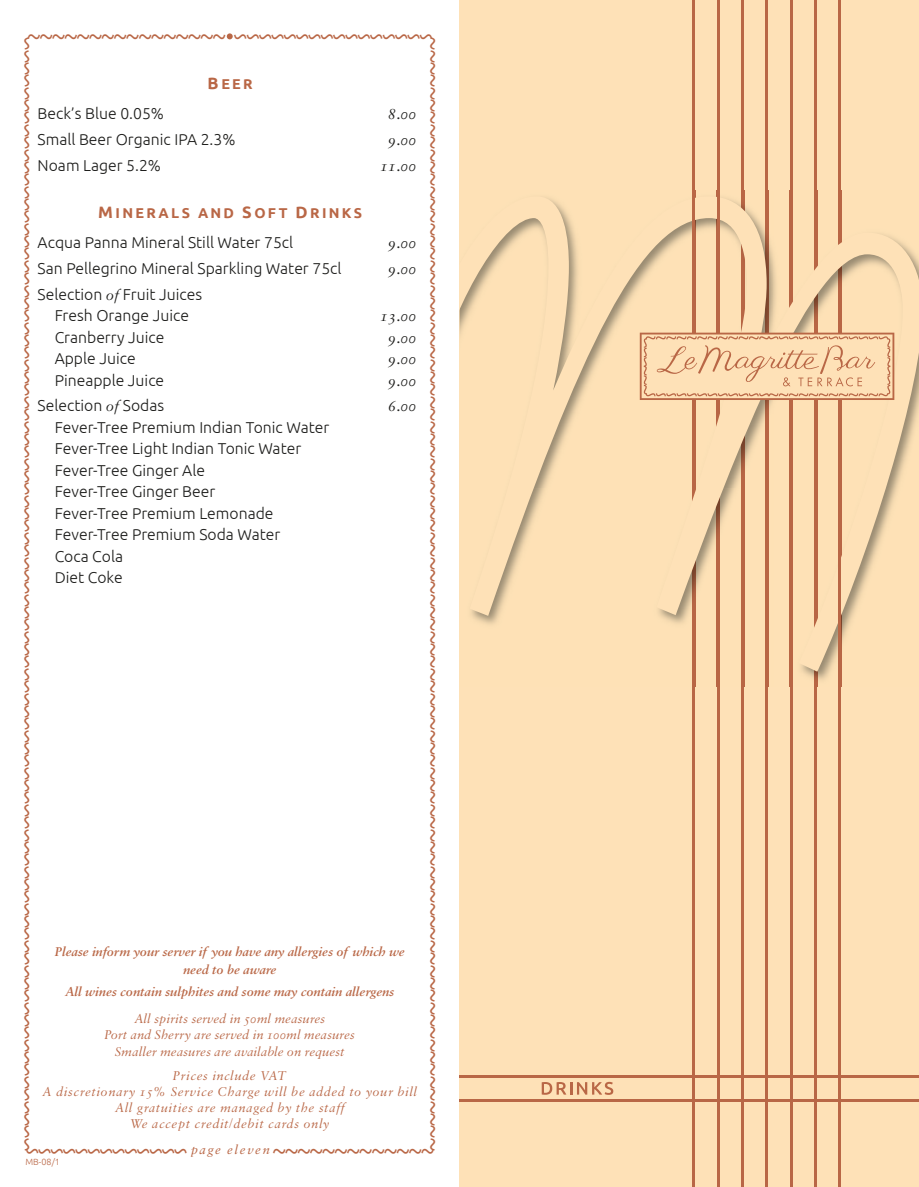
<style>
.page{position:relative;width:919px;height:1187px;background:#fff}
.page>*{position:absolute;margin:0;border:0;box-sizing:border-box;transform-origin:0 0}
.t1{font:300 26.4px "Ubuntu";color:#b96746}
.t2{font:italic 16.5px "Sabon MT Pro";color:#1d1d1b}
.t3{font:300 15.75px/21.5px "Ubuntu";color:#1d1d1b;text-align:center}
.t4{font:700 14.25px "Ubuntu";letter-spacing:.16em;color:#b96746}
.t5{font:italic 13.5px/16.2px "Sabon MT Pro";letter-spacing:.04em;color:#b96746;text-align:center}
.t6{font:italic 600 13.5px/17.2px "Sabon MT Pro";color:#b96746;text-align:center}
.t7{font:italic 13.5px/16.2px "Sabon MT Pro";color:#b96746;text-align:center}
.t8{font:italic 12.75px "Sabon LT Pro";letter-spacing:.12em;color:#b96746}
.t9{font:300 9px "Ubuntu";color:#b96746}
.s1{font-size:16.5px}
.s2{font-family:"Sabon MT Pro";font-weight:400;font-style:italic}
</style>
<div class="page">
<div style="left:459px;top:0;width:459px;height:1186px;background:#fee1b7"></div>
<hr style="left:692px;top:0;width:3px;height:1186px;background:#b96746">
<hr style="left:716px;top:0;width:3px;height:1186px;background:#b96746">
<hr style="left:741px;top:0;width:3px;height:1186px;background:#b96746">
<hr style="left:765px;top:0;width:3px;height:1186px;background:#b96746">
<hr style="left:789px;top:0;width:3px;height:1186px;background:#b96746">
<hr style="left:814px;top:0;width:3px;height:1186px;background:#b96746">
<hr style="left:838px;top:0;width:3px;height:1186px;background:#b96746">
<hr style="left:459px;top:1074px;width:459px;height:3px;background:#b96746">
<hr style="left:459px;top:1098px;width:459px;height:3px;background:#b96746">
<img style="left:814px;top:671px;width:3px;height:8px">
<svg style="left:459px;top:196px;width:459px;height:475px"></svg>
<hr style="left:692px;top:138px;width:3px;height:218px;background:#b96746">
<hr style="left:716px;top:122px;width:3px;height:245px;background:#b96746">
<hr style="left:838px;top:369px;width:3px;height:325px;background:#b96746">
<svg style="left:541px;top:1081px;width:72px;height:13px"></svg>
<svg style="left:639px;top:332px;width:255px;height:68px"></svg>
<svg style="left:227px;top:33px;width:6px;height:6px"></svg>
<h1 class="t1" style="left:26px;top:20px;width:202px">~~~~~~~~~~~~~~~~</h1>
<h1 class="t1" style="left:450px;top:36px;width:1116px;rotate:90deg">~~~~~~~~~~~~~~~~~~~~~~~~~~~~~~~~~~~~~~~~~~~~~~~~~~~~~~~~~~~~~~~~~~~~~~~~~~~~~~~~~~~~~~~~~~</h1>
<p class="t4" style="left:207px;top:76px;width:47px"><span class="s1">B</span>EER</p>
<p class="t3" style="left:38px;top:103px;width:128px">Beck’s Blue 0.05%</p>
<p class="t2" style="left:388px;top:103px;width:30px">8.00</p>
<p class="t3" style="left:38px;top:128px;width:199px">Small Beer Organic IPA 2.3%</p>
<p class="t2" style="left:388px;top:129px;width:30px">9.00</p>
<p class="t3" style="left:38px;top:154px;width:125px">Noam Lager 5.2%</p>
<p class="t2" style="left:380px;top:155px;width:38px">11.00</p>
<p class="t4" style="left:98px;top:204px;width:265px"><span class="s1">M</span>INERALS AND <span class="s1">S</span>OFT <span class="s1">D</span>RINKS</p>
<p class="t3" style="left:38px;top:231px;width:257px">Acqua Panna Mineral Still Water 75cl</p>
<p class="t2" style="left:388px;top:232px;width:30px">9.00</p>
<p class="t3" style="left:38px;top:257px;width:305px">San Pellegrino Mineral Sparkling Water 75cl</p>
<p class="t2" style="left:388px;top:257px;width:30px">9.00</p>
<p class="t3" style="left:38px;top:283px;width:166px">Selection <span class="s2">of</span> Fruit Juices<br>Fresh Orange Juice</p>
<p class="t2" style="left:380px;top:305px;width:38px">13.00</p>
<p class="t3" style="left:55px;top:326px;width:111px">Cranberry Juice</p>
<p class="t2" style="left:388px;top:326px;width:30px">9.00</p>
<p class="t3" style="left:55px;top:347px;width:82px">Apple Juice</p>
<p class="t2" style="left:388px;top:348px;width:30px">9.00</p>
<p class="t3" style="left:55px;top:369px;width:111px">Pineapple Juice</p>
<p class="t2" style="left:388px;top:369px;width:30px">9.00</p>
<p class="t3" style="left:38px;top:394px;width:128px">Selection <span class="s2">of</span> Sodas</p>
<p class="t2" style="left:388px;top:395px;width:30px">6.00</p>
<p class="t3" style="left:55px;top:416px;width:276px;text-align:left">Fever-Tree Premium Indian Tonic Water<br>Fever-Tree Light Indian Tonic Water<br>Fever-Tree Ginger Ale<br>Fever-Tree Ginger Beer<br>Fever-Tree Premium Lemonade<br>Fever-Tree Premium Soda Water<br>Coca Cola<br>Diet Coke</p>
<p class="t6" style="left:55px;top:942px;width:351px">Please inform your server if you have any allergies of which we need to be aware</p>
<p class="t6" style="left:65px;top:981px;width:331px">All wines contain sulphites and some may contain allergens</p>
<p class="t7" style="left:105px;top:1010px;width:252px">All spirits served in 50ml measures<br>Port and Sherry are served in 100ml measures<br>Smaller measures are available on request</p>
<p class="t5" style="left:42px;top:1066px;width:376px">Prices include VAT<br>A discretionary 15% Service Charge will be added to your bill All gratuities are managed by the staff<br>We accept credit/debit cards only</p>
<p class="t8" style="left:191px;top:1141px;width:80px">page eleven</p>
<h1 class="t1" style="left:435px;top:1167px;width:165px;rotate:-180deg">~~~~~~~~~~~~~</h1>
<p class="t9" style="left:26px;top:1156px;width:36px">MB-08/1</p>
</div>
